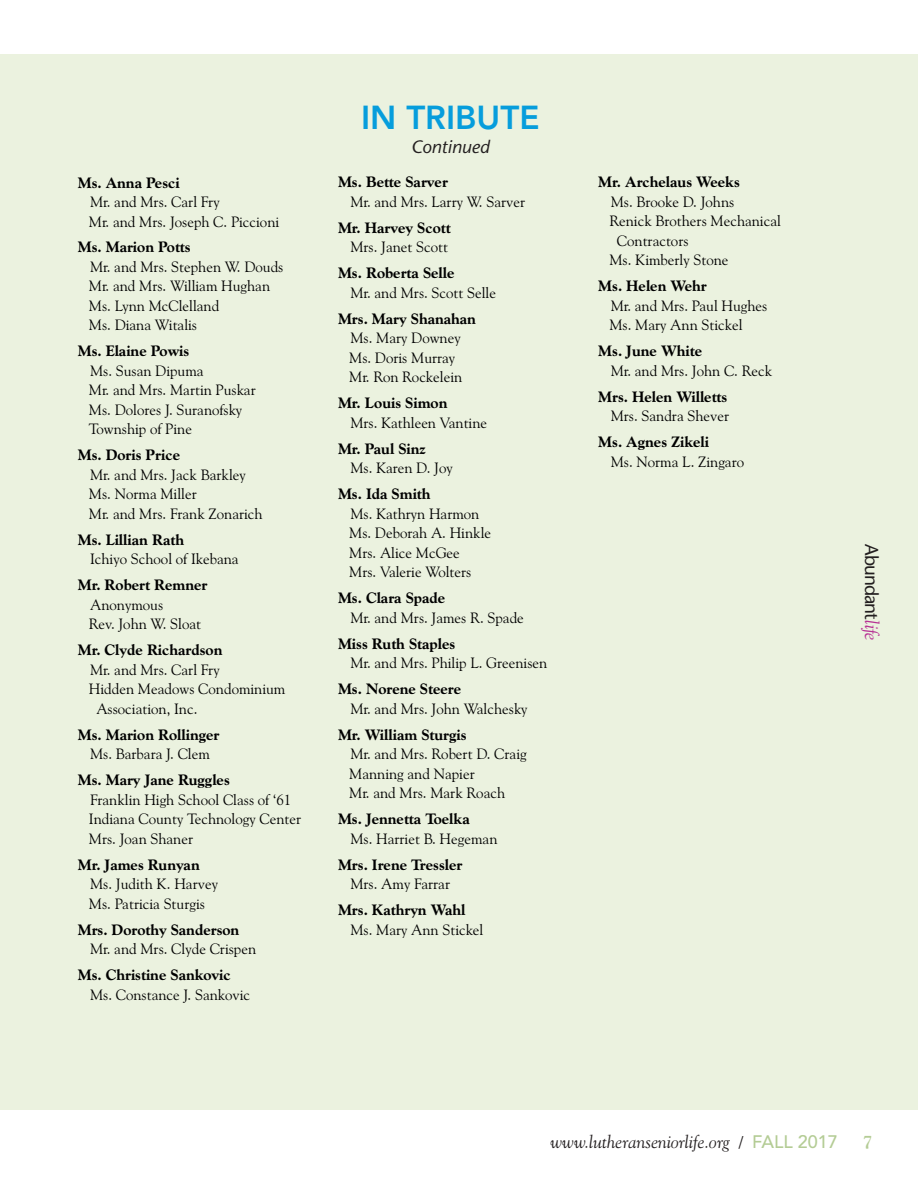
<style>
.page{position:relative;width:918px;height:1188px;background:#fff}
.page>*{position:absolute;margin:0;border:0;box-sizing:border-box;transform-origin:0 0}
.t1{font:800 33px "Avenir";color:#069ddc}
.t2{font:18.75px "Stone Sans";letter-spacing:-.05em;color:#231f20}
.t3{font:italic 18px "Goudy Old Style BT";color:#231f20}
.t4{font:italic 18px "Stone Sans";color:#231f20}
.t5{font:700 18px "Goudy Old Style BT";color:#b4cc95}
.t6{font:15px/19.5px "Goudy Old Style BT";color:#000}
.t7{font:800 15px "Goudy Old Style BT";color:#000}
.s1{font-family:"Goudy Old Style BT";font-style:italic;font-size:19.65px;color:#b73294}
.s2{font-family:"Minion Pro";font-style:normal}
.s3{font-family:"Avenir";font-weight:500;font-style:normal;color:#b4cc95}
</style>
<div class="page">
<div style="left:0;top:54px;width:918px;height:1055px;background:#ebf2df"></div>
<p class="t7" style="left:78px;top:173px;width:103px">Ms. Anna Pesci</p>
<p class="t6" style="left:89px;top:192px;width:192px">Mr. and Mrs. Carl Fry<br>Mr. and Mrs. Joseph C. Piccioni</p>
<p class="t7" style="left:78px;top:238px;width:114px">Ms. Marion Potts</p>
<p class="t6" style="left:89px;top:257px;width:196px">Mr. and Mrs. Stephen W. Douds<br>Mr. and Mrs. William Hughan<br>Ms. Lynn McClelland<br>Ms. Diana Witalis</p>
<p class="t7" style="left:78px;top:342px;width:113px">Ms. Elaine Powis</p>
<p class="t6" style="left:89px;top:361px;width:168px">Ms. Susan Dipuma<br>Mr. and Mrs. Martin Puskar<br>Ms. Dolores J. Suranofsky<br>Township of Pine</p>
<p class="t7" style="left:78px;top:446px;width:104px">Ms. Doris Price</p>
<p class="t6" style="left:89px;top:465px;width:175px">Mr. and Mrs. Jack Barkley<br>Ms. Norma Miller<br>Mr. and Mrs. Frank Zonarich</p>
<p class="t7" style="left:78px;top:530px;width:108px">Ms. Lillian Rath</p>
<p class="t6" style="left:90px;top:549px;width:150px">Ichiyo School of Ikebana</p>
<p class="t7" style="left:78px;top:576px;width:131px">Mr. Robert Remner</p>
<p class="t6" style="left:89px;top:595px;width:114px">Anonymous<br>Rev. John W. Sloat</p>
<p class="t7" style="left:78px;top:641px;width:146px">Mr. Clyde Richardson</p>
<p class="t6" style="left:90px;top:660px;width:131px">Mr. and Mrs. Carl Fry</p>
<p class="t6" style="left:89px;top:679px;width:198px">Hidden Meadows Condominium</p>
<p class="t6" style="left:96px;top:699px;width:103px">Association, Inc.</p>
<p class="t7" style="left:78px;top:725px;width:143px">Ms. Marion Rollinger</p>
<p class="t6" style="left:90px;top:744px;width:121px">Ms. Barbara J. Clem</p>
<p class="t7" style="left:78px;top:771px;width:154px">Ms. Mary Jane Ruggles</p>
<p class="t6" style="left:89px;top:790px;width:214px">Franklin High School Class of ‘61<br>Indiana County Technology Center<br>Mrs. Joan Shaner</p>
<p class="t7" style="left:78px;top:855px;width:123px">Mr. James Runyan</p>
<p class="t6" style="left:89px;top:874px;width:131px">Ms. Judith K. Harvey<br>Ms. Patricia Sturgis</p>
<p class="t7" style="left:78px;top:920px;width:163px">Mrs. Dorothy Sanderson</p>
<p class="t6" style="left:90px;top:939px;width:168px">Mr. and Mrs. Clyde Crispen</p>
<p class="t7" style="left:78px;top:966px;width:154px">Ms. Christine Sankovic</p>
<p class="t6" style="left:90px;top:985px;width:162px">Ms. Constance J. Sankovic</p>
<h1 class="t1" style="left:361px;top:98px;width:180px">IN TRIBUTE</h1>
<p class="t4" style="left:411px;top:136px;width:80px">Continued</p>
<p class="t7" style="left:338px;top:173px;width:111px">Ms. Bette Sarver</p>
<p class="t6" style="left:350px;top:192px;width:176px">Mr. and Mrs. Larry W. Sarver</p>
<p class="t7" style="left:338px;top:219px;width:114px">Mr. Harvey Scott</p>
<p class="t6" style="left:350px;top:237px;width:99px">Mrs. Janet Scott</p>
<p class="t7" style="left:338px;top:264px;width:118px">Ms. Roberta Selle</p>
<p class="t6" style="left:350px;top:283px;width:147px">Mr. and Mrs. Scott Selle</p>
<p class="t7" style="left:338px;top:309px;width:139px">Mrs. Mary Shanahan</p>
<p class="t6" style="left:349px;top:328px;width:115px">Ms. Mary Downey<br>Ms. Doris Murray<br>Mr. Ron Rockelein</p>
<p class="t7" style="left:338px;top:394px;width:111px">Mr. Louis Simon</p>
<p class="t6" style="left:350px;top:413px;width:138px">Mrs. Kathleen Vantine</p>
<p class="t7" style="left:338px;top:439px;width:89px">Mr. Paul Sinz</p>
<p class="t6" style="left:350px;top:458px;width:104px">Ms. Karen D. Joy</p>
<p class="t7" style="left:338px;top:485px;width:94px">Ms. Ida Smith</p>
<p class="t6" style="left:349px;top:504px;width:144px">Ms. Kathryn Harmon<br>Ms. Deborah A. Hinkle<br>Mrs. Alice McGee<br>Mrs. Valerie Wolters</p>
<p class="t7" style="left:338px;top:589px;width:109px">Ms. Clara Spade</p>
<p class="t6" style="left:350px;top:608px;width:175px">Mr. and Mrs. James R. Spade</p>
<p class="t7" style="left:338px;top:634px;width:119px">Miss Ruth Staples</p>
<p class="t6" style="left:350px;top:653px;width:198px">Mr. and Mrs. Philip L. Greenisen</p>
<p class="t7" style="left:338px;top:680px;width:125px">Ms. Norene Steere</p>
<p class="t6" style="left:350px;top:699px;width:179px">Mr. and Mrs. John Walchesky</p>
<p class="t7" style="left:338px;top:725px;width:130px">Mr. William Sturgis</p>
<p class="t6" style="left:349px;top:744px;width:179px">Mr. and Mrs. Robert D. Craig<br>Manning and Napier<br>Mr. and Mrs. Mark Roach</p>
<p class="t7" style="left:338px;top:810px;width:133px">Ms. Jennetta Toelka</p>
<p class="t6" style="left:350px;top:829px;width:149px">Ms. Harriet B. Hegeman</p>
<p class="t7" style="left:338px;top:855px;width:126px">Mrs. Irene Tressler</p>
<p class="t6" style="left:350px;top:874px;width:101px">Mrs. Amy Farrar</p>
<p class="t7" style="left:338px;top:901px;width:129px">Mrs. Kathryn Wahl</p>
<p class="t6" style="left:350px;top:920px;width:135px">Ms. Mary Ann Stickel</p>
<p class="t7" style="left:598px;top:173px;width:143px">Mr. Archelaus Weeks</p>
<p class="t6" style="left:611px;top:192px;width:125px">Ms. Brooke D. Johns</p>
<p class="t6" style="left:609px;top:211px;width:173px">Renick Brothers Mechanical</p>
<p class="t6" style="left:617px;top:231px;width:73px">Contractors</p>
<p class="t6" style="left:609px;top:250px;width:121px">Ms. Kimberly Stone</p>
<p class="t7" style="left:598px;top:277px;width:110px">Ms. Helen Wehr</p>
<p class="t6" style="left:609px;top:296px;width:159px">Mr. and Mrs. Paul Hughes<br>Ms. Mary Ann Stickel</p>
<p class="t7" style="left:598px;top:342px;width:105px">Ms. June White</p>
<p class="t6" style="left:611px;top:361px;width:163px">Mr. and Mrs. John C. Reck</p>
<p class="t7" style="left:598px;top:387px;width:131px">Mrs. Helen Willetts</p>
<p class="t6" style="left:611px;top:406px;width:120px">Mrs. Sandra Shever</p>
<p class="t7" style="left:598px;top:433px;width:112px">Ms. Agnes Zikeli</p>
<p class="t6" style="left:611px;top:452px;width:135px">Ms. Norma L. Zingaro</p>
<p class="t2" style="left:883px;top:544px;width:99px;rotate:90deg">Abundant<span class="s1">life</span></p>
<p class="t3" style="left:550px;top:1130px;width:289px">www.lutheranseniorlife.org <span class="s2">/</span> <span class="s3">FALL 2017</span></p>
<p class="t5" style="left:863px;top:1130px;width:11px">7</p>
</div>
